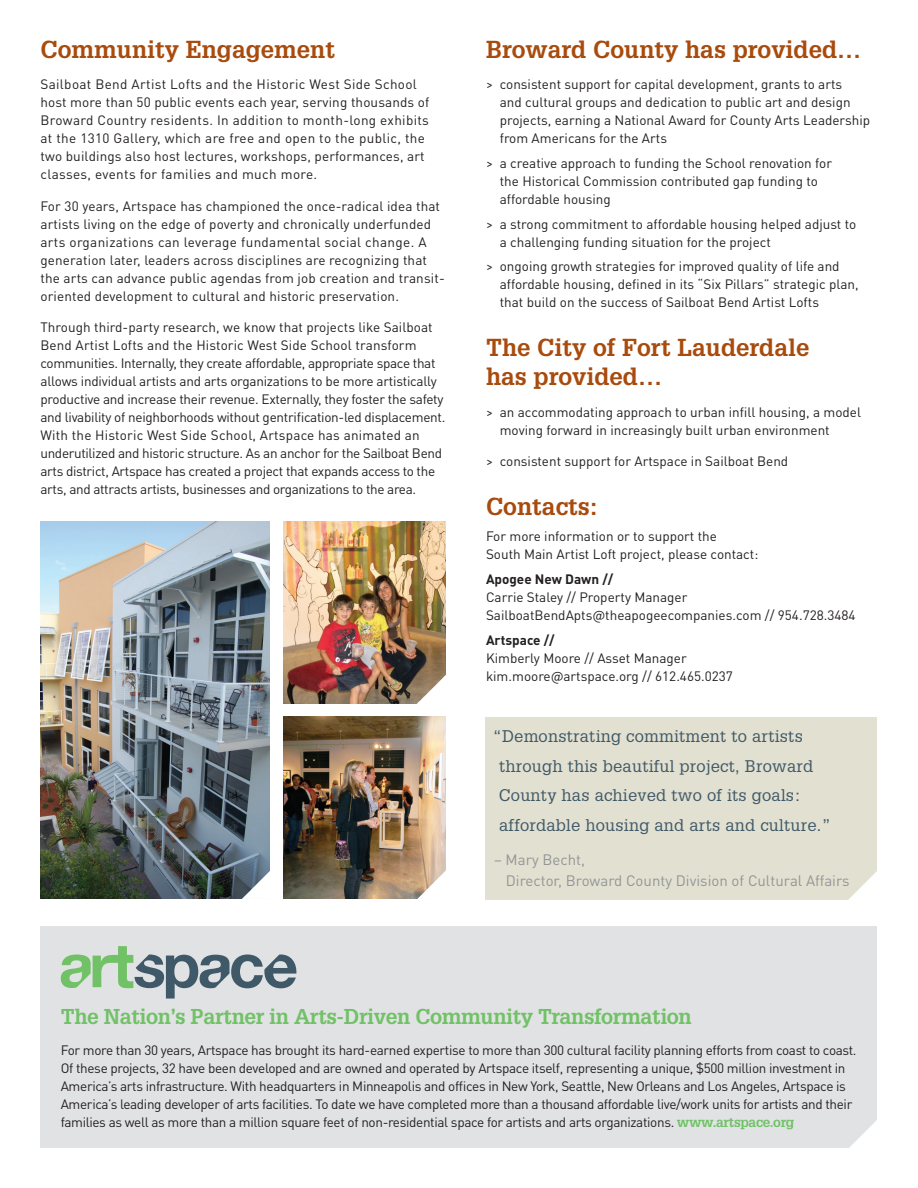
<style>
.page{position:relative;width:918px;height:1188px;background:#fff}
.page>*{position:absolute;margin:0;border:0;box-sizing:border-box;transform-origin:0 0}
.t1{font:700 24px/28.8px "Glypha LT Std";color:#a84b0d}
.t2{font:700 21px "Glypha LT Std";letter-spacing:-.02em;color:#71c167}
.t3{font:16.5px/29.7px "Glypha LT Std";letter-spacing:.015em;color:#405968}
.t4{font:15px/20.7px "DINOT";color:#939598}
.t5{font:13.5px/18px "DINOT";color:#231f20}
.t6{font:13.5px/18px "DINOT";letter-spacing:-.02em;color:#231f20}
.t7{font:13.5px/18px "DINOT";letter-spacing:-.025em;color:#231f20}
.t8{font:13.5px/18px "DINOT";letter-spacing:.025em;color:#231f20}
.t9{font:700 13.5px "DINOT";color:#231f20}
.s1{font-family:"Glypha LT Std";font-weight:700;color:#71c167}
</style>
<div class="page">
<div style="left:40px;top:926px;width:838px;height:222px;background:#e1e2e4"></div>
<svg style="left:61px;top:946px;width:236px;height:53px"></svg>
<svg style="left:849px;top:1117px;width:29px;height:31px"></svg>
<div style="left:485px;top:717px;width:392px;height:182px;background:#e2e0d0"></div>
<svg style="left:848px;top:871px;width:29px;height:29px"></svg>
<img style="left:40px;top:521px;width:230px;height:378px">
<img style="left:284px;top:521px;width:162px;height:182px">
<img style="left:284px;top:717px;width:162px;height:182px">
<svg style="left:241px;top:868px;width:29px;height:31px"></svg>
<svg style="left:416px;top:673px;width:30px;height:31px"></svg>
<svg style="left:416px;top:868px;width:30px;height:31px"></svg>
<h1 class="t1" style="left:40px;top:37px;width:296px">Community Engagement</h1>
<p class="t8" style="left:40px;top:77px;width:390px">Sailboat Bend Artist Lofts and the Historic West Side School host more than 50 public events each year, serving thousands of Broward Country residents. In addition to month-long exhibits at the 1310 Gallery, which are free and open to the public, the two buildings also host lectures, workshops, performances, art classes, events for families and much more.</p>
<p class="t5" style="left:40px;top:198px;width:406px">For 30 years, Artspace has championed the once-radical idea that artists living on the edge of poverty and chronically underfunded arts organizations can leverage fundamental social change. A generation later, leaders across disciplines are recognizing that the arts can advance public agendas from job creation and transit&shy;oriented development to cultural and historic preservation.</p>
<p class="t6" style="left:40px;top:320px;width:407px">Through third-party research, we know that projects like Sailboat Bend Artist Lofts and the Historic West Side School transform communities. Internally, they create affordable, appropriate space that allows individual artists and arts organizations to be more artistically productive and increase their revenue. Externally, they foster the safety and livability of neighborhoods without gentrification-led displacement.<br>With the Historic West Side School, Artspace has animated an underutilized and historic structure. As an anchor for the Sailboat Bend arts district, Artspace has created a project that expands access to the arts, and attracts artists, businesses and organizations to the area.</p>
<h1 class="t1" style="left:486px;top:37px;width:377px">Broward County has provided…</h1>
<p class="t5" style="left:500px;top:77px;width:372px;text-indent:-14px">&gt; consistent support for capital development, grants to arts<br>and cultural groups and dedication to public art and design projects, earning a National Award for County Arts Leadership from Americans for the Arts</p>
<p class="t5" style="left:500px;top:155px;width:334px;text-indent:-14px">&gt; a creative approach to funding the School renovation for the Historical Commission contributed gap funding to affordable housing</p>
<p class="t5" style="left:500px;top:216px;width:358px;text-indent:-14px">&gt; a strong commitment to affordable housing helped adjust to a challenging funding situation for the project</p>
<p class="t5" style="left:500px;top:259px;width:360px;text-indent:-14px">&gt; ongoing growth strategies for improved quality of life and affordable housing, defined in its “Six Pillars” strategic plan, that build on the success of Sailboat Bend Artist Lofts</p>
<h1 class="t1" style="left:486px;top:336px;width:325px">The City of Fort Lauderdale has provided…</h1>
<p class="t5" style="left:500px;top:404px;width:363px;text-indent:-14px">&gt; an accommodating approach to urban infill housing, a model moving forward in increasingly built urban environment</p>
<p class="t5" style="left:486px;top:454px;width:304px">&gt; consistent support for Artspace in Sailboat Bend</p>
<h1 class="t1" style="left:486px;top:494px;width:113px">Contacts:</h1>
<p class="t5" style="left:486px;top:529px;width:274px">For more information or to support the<br>South Main Artist Loft project, please contact:</p>
<p class="t9" style="left:486px;top:574px;width:129px">Apogee New Dawn //</p>
<p class="t5" style="left:486px;top:590px;width:371px">Carrie Staley // Property Manager<br>SailboatBendApts@theapogeecompanies.com // 954.728.3484</p>
<p class="t9" style="left:486px;top:635px;width:70px">Artspace //</p>
<p class="t5" style="left:486px;top:650px;width:248px">Kimberly Moore // Asset Manager kim.moore@artspace.org // 612.465.0237</p>
<p class="t3" style="left:499px;top:723px;width:334px;text-indent:-6px">“Demonstrating commitment to artists through this beautiful project, Broward County has achieved two of its goals: affordable housing and arts and culture.”</p>
<p class="t4" style="left:506px;top:851px;width:345px;text-indent:-12px">– Mary Becht,<br>Director, Broward County Division of Cultural Affairs</p>
<h2 class="t2" style="left:61px;top:1009px;width:633px">The Nation’s Partner in Arts-Driven Community Transformation</h2>
<p class="t7" style="left:61px;top:1043px;width:797px">For more than 30 years, Artspace has brought its hard-earned expertise to more than 300 cultural facility planning efforts from coast to coast.<br>Of these projects, 32 have been developed and are owned and operated by Artspace itself, representing a unique, $500 million investment in America’s arts infrastructure. With headquarters in Minneapolis and offices in New York, Seattle, New Orleans and Los Angeles, Artspace is America’s leading developer of arts facilities. To date we have completed more than a thousand affordable live/work units for artists and their families as well as more than a million square feet of non-residential space for artists and arts organizations. <span class="s1">www.artspace.org</span></p>
</div>
